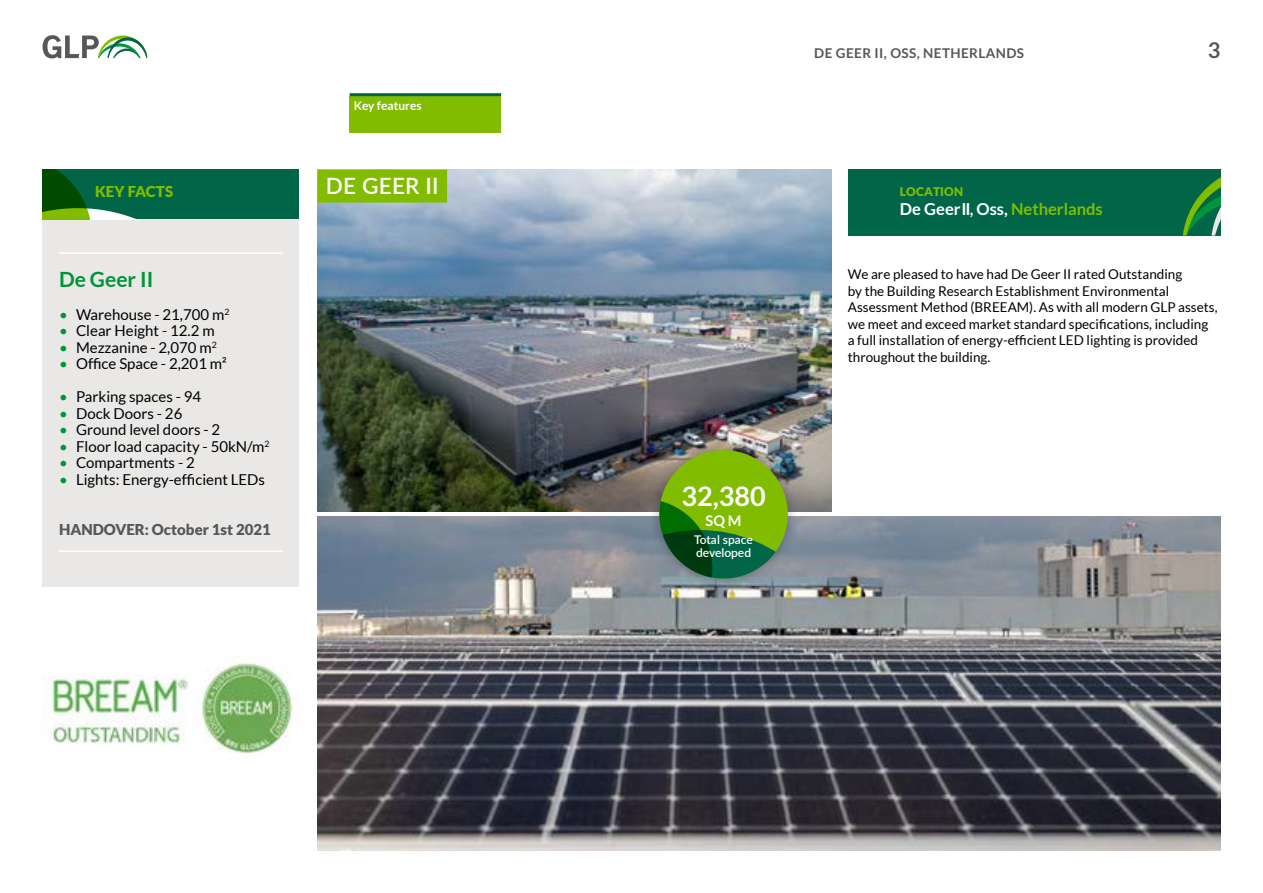
<style>
.page{position:relative;width:1263px;height:893px;background:#fff}
.page>*{position:absolute;margin:0;border:0;box-sizing:border-box;transform-origin:0 0}
.t1{font:700 27px "Lato";color:#fff}
.t2{font:600 22.5px "Lato";letter-spacing:.01em;color:#fff}
.t3{font:700 21.75px "Lato";color:#555759}
.t4{font:700 21px "Lato";color:#00953a}
.t5{font:700 16.5px "Lato";color:#fff}
.t6{font:15px "Lato";color:#000}
.t7{font:900 15px "Lato";color:#555759}
.t8{font:900 15px "Lato";letter-spacing:.01em;color:#82bc00}
.t9{font:700 14.7px "Lato";color:#fff}
.t10{font:13.5px/16.5px "Lato";color:#000}
.t11{font:700 13.5px "Lato";letter-spacing:.03em;color:#555759}
.t12{font:600 12px/13.5px "Lato";color:#fff}
.t13{font:700 12px "Lato";color:#fff}
.t14{font:900 12px "Lato";letter-spacing:.01em;color:#82bc00}
.s1{color:#82bc00}
.s2{color:#00953a}
</style>
<div class="page">
<img style="left:317px;top:170px;width:515px;height:342px">
<img style="left:317px;top:516px;width:903px;height:334px">
<img style="left:51px;top:675px;width:137px;height:69px">
<img style="left:201px;top:662px;width:93px;height:92px">
<div style="left:848px;top:170px;width:372px;height:66px;background:#006647"></div>
<div style="left:43px;top:170px;width:256px;height:417px;background:#e9e8e7"></div>
<div style="left:647px;top:438px;width:152px;height:152px;background:#000;opacity:.3"></div>
<div style="left:659px;top:450px;width:129px;height:129px;background:#82bc00;border-radius:50%"></div>
<svg style="left:659px;top:499px;width:129px;height:80px"></svg>
<div style="left:43px;top:170px;width:256px;height:49px;background:#006647"></div>
<svg style="left:43px;top:170px;width:93px;height:49px"></svg>
<svg style="left:1183px;top:178px;width:37px;height:58px"></svg>
<hr style="left:59px;top:252px;width:224px;height:2px;background:#fff">
<hr style="left:59px;top:550px;width:224px;height:2px;background:#fff">
<div style="left:317px;top:170px;width:130px;height:33px;background:#82bc00"></div>
<svg style="left:43px;top:35px;width:104px;height:23px"></svg>
<div style="left:350px;top:96px;width:151px;height:36px;background:#82bc00"></div>
<hr style="left:350px;top:93px;width:151px;height:3px;background:#006647">
<p class="t13" style="left:354px;top:99px;width:69px">Key features</p>
<p class="t11" style="left:814px;top:46px;width:211px">DE GEER II, OSS, NETHERLANDS</p>
<h3 class="t3" style="left:1208px;top:38px;width:14px">3</h3>
<h2 class="t2" style="left:326px;top:170px;width:114px">DE GEER II</h2>
<p class="t8" style="left:95px;top:183px;width:80px">KEY FACTS</p>
<p class="t14" style="left:900px;top:184px;width:65px">LOCATION</p>
<p class="t5" style="left:900px;top:200px;width:204px">De GeerII, Oss, <span class="s1">Netherlands</span></p>
<h3 class="t4" style="left:59px;top:267px;width:96px">De Geer II</h3>
<p class="t6" style="left:59px;top:306px;width:172px"><span class="s2">•</span> Warehouse - 21,700 m<sup>2</sup></p>
<p class="t6" style="left:59px;top:322px;width:157px"><span class="s2">•</span> Clear Height - 12.2 m</p>
<p class="t6" style="left:59px;top:339px;width:159px"><span class="s2">•</span> Mezzanine - 2,070 m<sup>2</sup></p>
<p class="t6" style="left:59px;top:355px;width:169px"><span class="s2">•</span> Office Space - 2,201 m²</p>
<p class="t6" style="left:59px;top:388px;width:144px"><span class="s2">•</span> Parking spaces - 94</p>
<p class="t6" style="left:59px;top:405px;width:125px"><span class="s2">•</span> Dock Doors - 26</p>
<p class="t6" style="left:59px;top:421px;width:163px"><span class="s2">•</span> Ground level doors - 2</p>
<p class="t6" style="left:59px;top:438px;width:212px"><span class="s2">•</span> Floor load capacity - 50kN/m<sup>2</sup></p>
<p class="t6" style="left:59px;top:454px;width:137px"><span class="s2">•</span> Compartments - 2</p>
<p class="t6" style="left:59px;top:471px;width:208px"><span class="s2">•</span> Lights: Energy-efficient LEDs</p>
<p class="t7" style="left:59px;top:520px;width:213px">HANDOVER: October 1st 2021</p>
<h1 class="t1" style="left:681px;top:481px;width:86px">32,380</h1>
<p class="t9" style="left:706px;top:512px;width:37px">SQ M</p>
<p class="t12" style="left:694px;top:532px;width:60px">Total space developed</p>
<p class="t10" style="left:848px;top:266px;width:371px">We are pleased to have had De Geer II rated Outstanding<br>by the Building Research Establishment Environmental Assessment Method (BREEAM). As with all modern GLP assets, we meet and exceed market standard specifications, including a full installation of energy-efficient LED lighting is provided throughout the building.</p>
</div>
